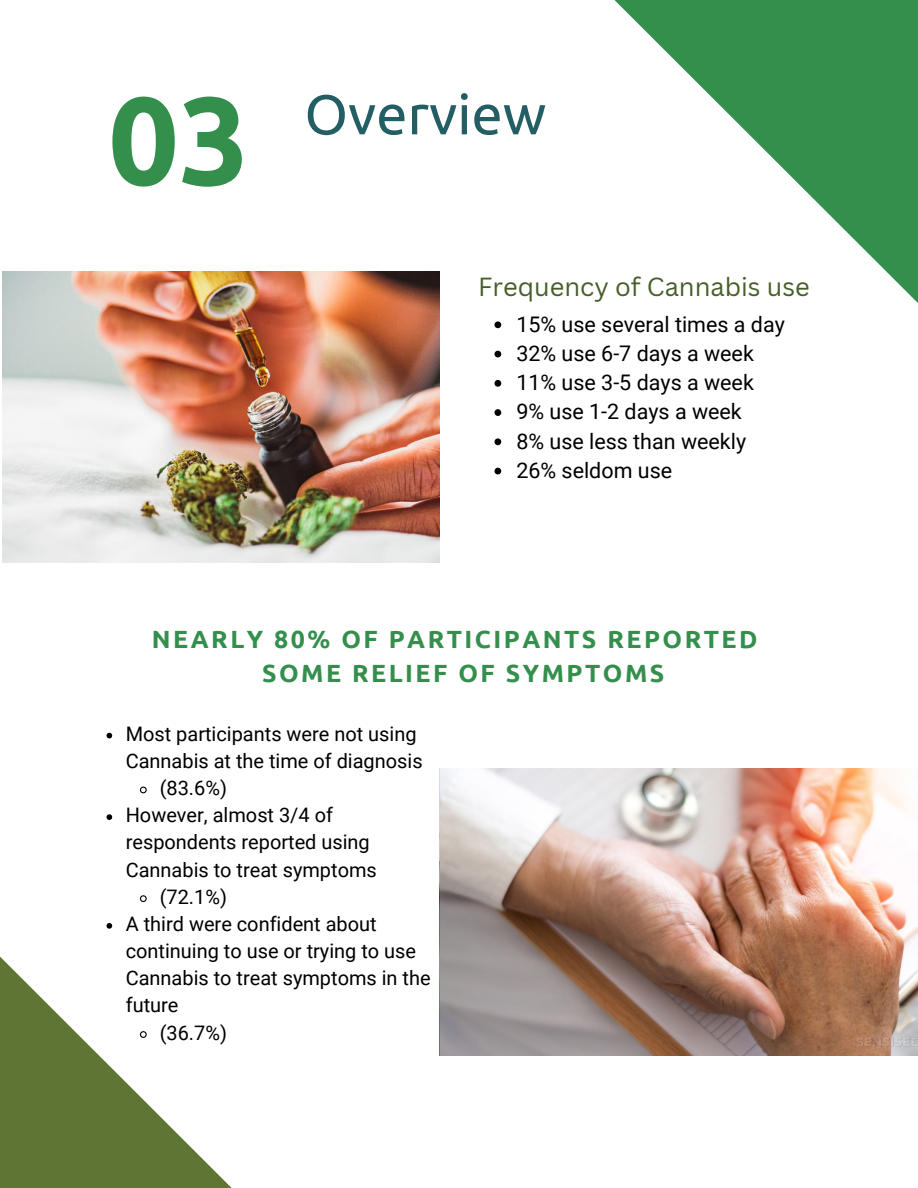
<style>
.page{position:relative;width:918px;height:1188px;background:#fff}
.page>*{position:absolute;margin:0;border:0;box-sizing:border-box;transform-origin:0 0}
.t1{font:700 124.5px "Ubuntu";color:#348f4d}
.t2{font:56.1px "Ubuntu";color:#225e64}
.t3{font:25.5px "Canva Sans";color:#465e28}
.t4{font:700 24.9px/33.8px "Ubuntu";letter-spacing:.1em;color:#348f4d}
.t5{font:21.45px/29.2px "Roboto";color:#000}
.t6{font:19.95px "Roboto";color:#000}
</style>
<div class="page">
<svg style="left:614px;top:0;width:304px;height:303px"></svg>
<svg style="left:0;top:815px;width:478px;height:373px"></svg>
<img style="left:3px;top:271px;width:436px;height:292px">
<img style="left:439px;top:768px;width:479px;height:287px">
<svg style="left:495px;top:321px;width:6px;height:7px"></svg>
<svg style="left:495px;top:351px;width:6px;height:6px"></svg>
<svg style="left:495px;top:380px;width:6px;height:7px"></svg>
<svg style="left:495px;top:409px;width:6px;height:7px"></svg>
<svg style="left:495px;top:438px;width:6px;height:7px"></svg>
<svg style="left:495px;top:468px;width:6px;height:6px"></svg>
<svg style="left:107px;top:733px;width:5px;height:5px"></svg>
<svg style="left:139px;top:786px;width:8px;height:8px"></svg>
<svg style="left:107px;top:814px;width:5px;height:6px"></svg>
<svg style="left:139px;top:894px;width:9px;height:9px"></svg>
<svg style="left:107px;top:923px;width:5px;height:6px"></svg>
<svg style="left:139px;top:1030px;width:9px;height:9px"></svg>
<h1 class="t1" style="left:108px;top:69px;width:143px">03</h1>
<h2 class="t2" style="left:304px;top:82px;width:243px">Overview</h2>
<p class="t3" style="left:478px;top:269px;width:333px">Frequency of Cannabis use</p>
<p class="t5" style="left:516px;top:310px;width:270px">15% use several times a day<br>32% use 6-7 days a week<br>11% use 3-5 days a week<br>9% use 1-2 days a week<br>8% use less than weekly<br>26% seldom use</p>
<p class="t4" style="left:262px;top:622px;width:497px;text-indent:-110px">NEARLY 80% OF PARTICIPANTS REPORTED<br>SOME RELIEF OF SYMPTOMS</p>
<p class="t6" style="left:126px;top:722px;width:292px">Most participants were not using</p>
<p class="t6" style="left:126px;top:749px;width:298px">Cannabis at the time of diagnosis</p>
<p class="t6" style="left:160px;top:777px;width:69px">(83.6%)</p>
<p class="t6" style="left:126px;top:804px;width:209px">However, almost 3/4 of</p>
<p class="t6" style="left:126px;top:831px;width:246px">respondents reported using</p>
<p class="t6" style="left:126px;top:858px;width:253px">Cannabis to treat symptoms</p>
<p class="t6" style="left:160px;top:885px;width:69px">(72.1%)</p>
<p class="t6" style="left:126px;top:912px;width:252px">A third were confident about</p>
<p class="t6" style="left:126px;top:940px;width:292px">continuing to use or trying to use</p>
<p class="t6" style="left:126px;top:967px;width:306px">Cannabis to treat symptoms in the</p>
<p class="t6" style="left:126px;top:994px;width:54px">future</p>
<p class="t6" style="left:160px;top:1021px;width:69px">(36.7%)</p>
</div>
